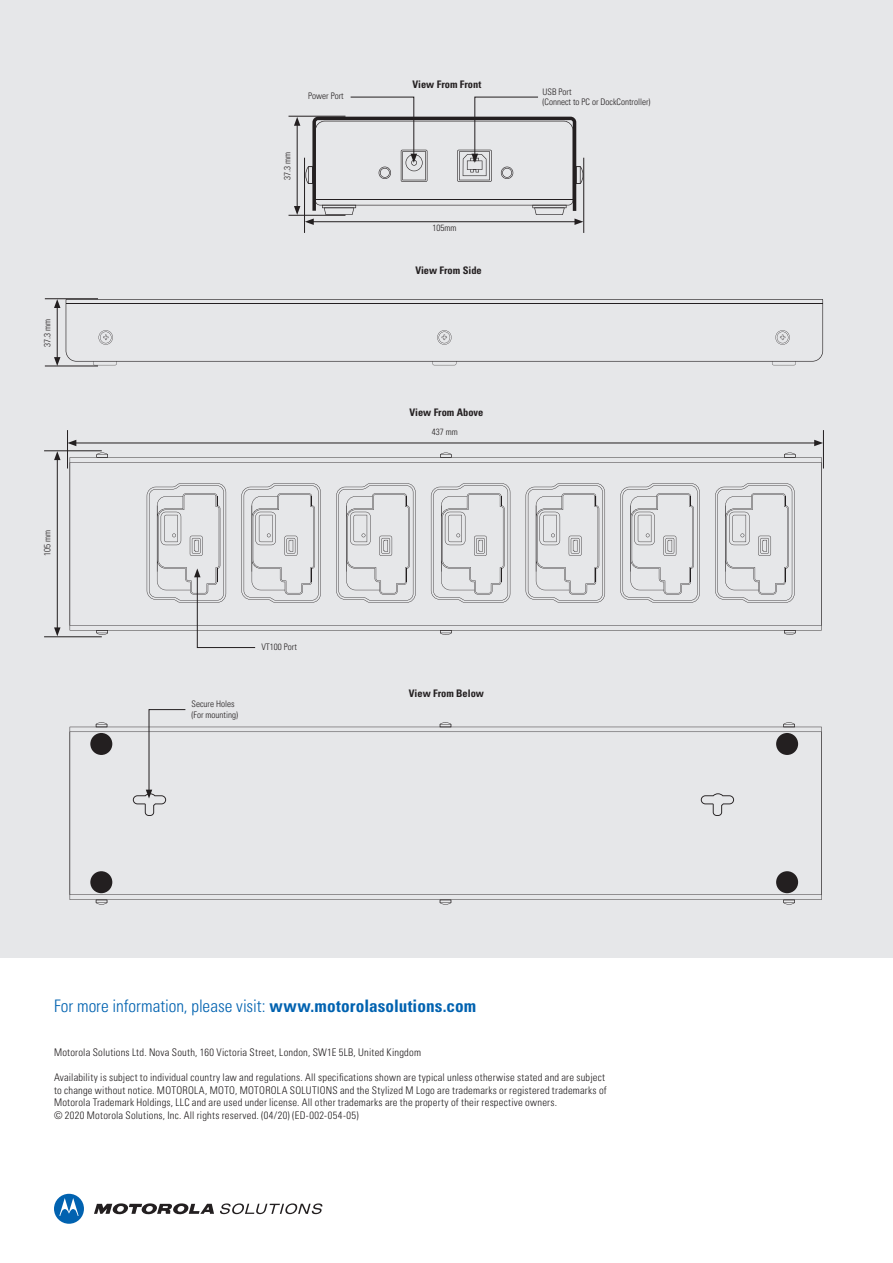
<style>
.page{position:relative;width:893px;height:1263px;background:#fff}
.page>*{position:absolute;margin:0;border:0;box-sizing:border-box;transform-origin:0 0}
.Body_Bold{font:300 condensed 17.25px "Univers LT Pro";color:#0162b0}
.Body_Text{font:300 condensed 10.5px/12.6px "Univers LT Pro";letter-spacing:.02em;color:#231f20}
.Body{font:700 condensed 10.35px "Univers LT Pro";color:#231f20}
.Body-2{font:300 condensed 9px "Univers LT Pro";color:#231f20}
.s1{font-weight:700}
</style>
<div class="page">
<div style="left:0;top:0;width:893px;height:957px;background:#e6e7e9"></div>
<svg style="left:94px;top:1203px;width:120px;height:12px"></svg>
<svg style="left:54px;top:1194px;width:30px;height:30px"></svg>
<svg style="left:220px;top:1203px;width:102px;height:11px"></svg>
<hr style="left:45px;top:298px;width:53px;height:1px;background:#231f20">
<hr style="left:57px;top:306px;width:1px;height:53px;background:#231f20">
<svg style="left:54px;top:299px;width:6px;height:9px"></svg>
<svg style="left:54px;top:357px;width:6px;height:9px"></svg>
<hr style="left:45px;top:366px;width:53px;height:1px;background:#231f20">
<hr style="left:288px;top:116px;width:57px;height:1px;background:#231f20">
<hr style="left:583px;top:158px;width:1px;height:75px;background:#231f20">
<svg style="left:70px;top:727px;width:752px;height:173px"></svg>
<svg style="left:70px;top:732px;width:752px;height:163px"></svg>
<div style="left:776px;top:871px;width:22px;height:22px;background:#231f20;border-radius:50%"></div>
<div style="left:776px;top:733px;width:22px;height:22px;background:#231f20;border-radius:50%"></div>
<div style="left:90px;top:871px;width:22px;height:22px;background:#231f20;border-radius:50%"></div>
<div style="left:90px;top:733px;width:22px;height:22px;background:#231f20;border-radius:50%"></div>
<svg style="left:701px;top:793px;width:33px;height:23px"></svg>
<svg style="left:133px;top:709px;width:53px;height:107px"></svg>
<svg style="left:783px;top:900px;width:12px;height:5px"></svg>
<svg style="left:783px;top:722px;width:12px;height:5px"></svg>
<svg style="left:440px;top:900px;width:11px;height:5px"></svg>
<svg style="left:440px;top:722px;width:11px;height:5px"></svg>
<svg style="left:96px;top:900px;width:11px;height:5px"></svg>
<svg style="left:96px;top:722px;width:11px;height:5px"></svg>
<svg style="left:93px;top:362px;width:24px;height:3px"></svg>
<svg style="left:66px;top:299px;width:757px;height:63px"></svg>
<svg style="left:99px;top:330px;width:14px;height:15px"></svg>
<svg style="left:437px;top:330px;width:14px;height:15px"></svg>
<svg style="left:775px;top:330px;width:15px;height:15px"></svg>
<svg style="left:432px;top:361px;width:24px;height:4px"></svg>
<svg style="left:772px;top:361px;width:24px;height:4px"></svg>
<hr style="left:66px;top:303px;width:756px;height:1px;background:#231f20">
<hr style="left:288px;top:215px;width:57px;height:1px;background:#231f20">
<hr style="left:304px;top:158px;width:1px;height:75px;background:#231f20">
<svg style="left:294px;top:96px;width:290px;height:129px"></svg>
<hr style="left:74px;top:443px;width:743px;height:1px;background:#231f20">
<svg style="left:68px;top:440px;width:8px;height:6px"></svg>
<svg style="left:814px;top:440px;width:9px;height:6px"></svg>
<hr style="left:67px;top:430px;width:1px;height:38px;background:#231f20">
<hr style="left:44px;top:450px;width:58px;height:1px;background:#231f20">
<hr style="left:57px;top:458px;width:1px;height:172px;background:#231f20">
<svg style="left:54px;top:451px;width:7px;height:9px"></svg>
<svg style="left:54px;top:627px;width:7px;height:9px"></svg>
<hr style="left:44px;top:636px;width:58px;height:1px;background:#231f20">
<svg style="left:70px;top:457px;width:752px;height:173px"></svg>
<svg style="left:70px;top:462px;width:752px;height:164px"></svg>
<svg style="left:97px;top:452px;width:11px;height:5px"></svg>
<svg style="left:97px;top:630px;width:11px;height:5px"></svg>
<svg style="left:440px;top:452px;width:12px;height:5px"></svg>
<svg style="left:440px;top:630px;width:12px;height:5px"></svg>
<svg style="left:784px;top:452px;width:11px;height:5px"></svg>
<svg style="left:784px;top:630px;width:11px;height:5px"></svg>
<hr style="left:823px;top:430px;width:1px;height:38px;background:#231f20">
<svg style="left:147px;top:483px;width:174px;height:165px"></svg>
<p class="Body-2" style="left:41px;top:347px;width:29px;rotate:-90deg">37.3 mm</p>
<p class="Body-2" style="left:41px;top:556px;width:27px;rotate:-90deg">105 mm</p>
<p class="Body-2" style="left:308px;top:90px;width:37px">Power Port</p>
<p class="Body-2" style="left:281px;top:180px;width:29px;rotate:-90deg">37.3 mm</p>
<p class="Body" style="left:413px;top:78px;width:70px">View From Front</p>
<p class="Body-2" style="left:432px;top:222px;width:25px">105mm</p>
<p class="Body" style="left:415px;top:264px;width:68px">View From Side</p>
<p class="Body" style="left:410px;top:406px;width:75px">View From Above</p>
<p class="Body-2" style="left:432px;top:426px;width:27px">437 mm</p>
<p class="Body-2" style="left:543px;top:85px;width:30px">USB Port</p>
<p class="Body-2" style="left:543px;top:96px;width:109px">(Connect to PC or DockController)</p>
<p class="Body-2" style="left:192px;top:697px;width:44px">Secure Holes</p>
<p class="Body-2" style="left:192px;top:708px;width:48px">(For mounting)</p>
<p class="Body-2" style="left:261px;top:641px;width:37px">VT100 Port</p>
<p class="Body" style="left:409px;top:687px;width:77px">View From Below</p>
<p class="Body_Bold" style="left:54px;top:994px;width:424px">For more information, please visit: <span class="s1">www.motorolasolutions.com</span></p>
<p class="Body_Text" style="left:54px;top:1045px;width:368px">Motorola Solutions Ltd. Nova South, 160 Victoria Street, London, SW1E 5LB, United Kingdom</p>
<p class="Body_Text" style="left:54px;top:1070px;width:554px">Availability is subject to individual country law and regulations. All specifications shown are typical unless otherwise stated and are subject to change without notice. MOTOROLA, MOTO, MOTOROLA SOLUTIONS and the Stylized M Logo are trademarks or registered trademarks of Motorola Trademark Holdings, LLC and are used under license. All other trademarks are the property of their respective owners.<br>© 2020 Motorola Solutions, Inc. All rights reserved. (04/20) (ED-002-054-05)</p>
</div>
